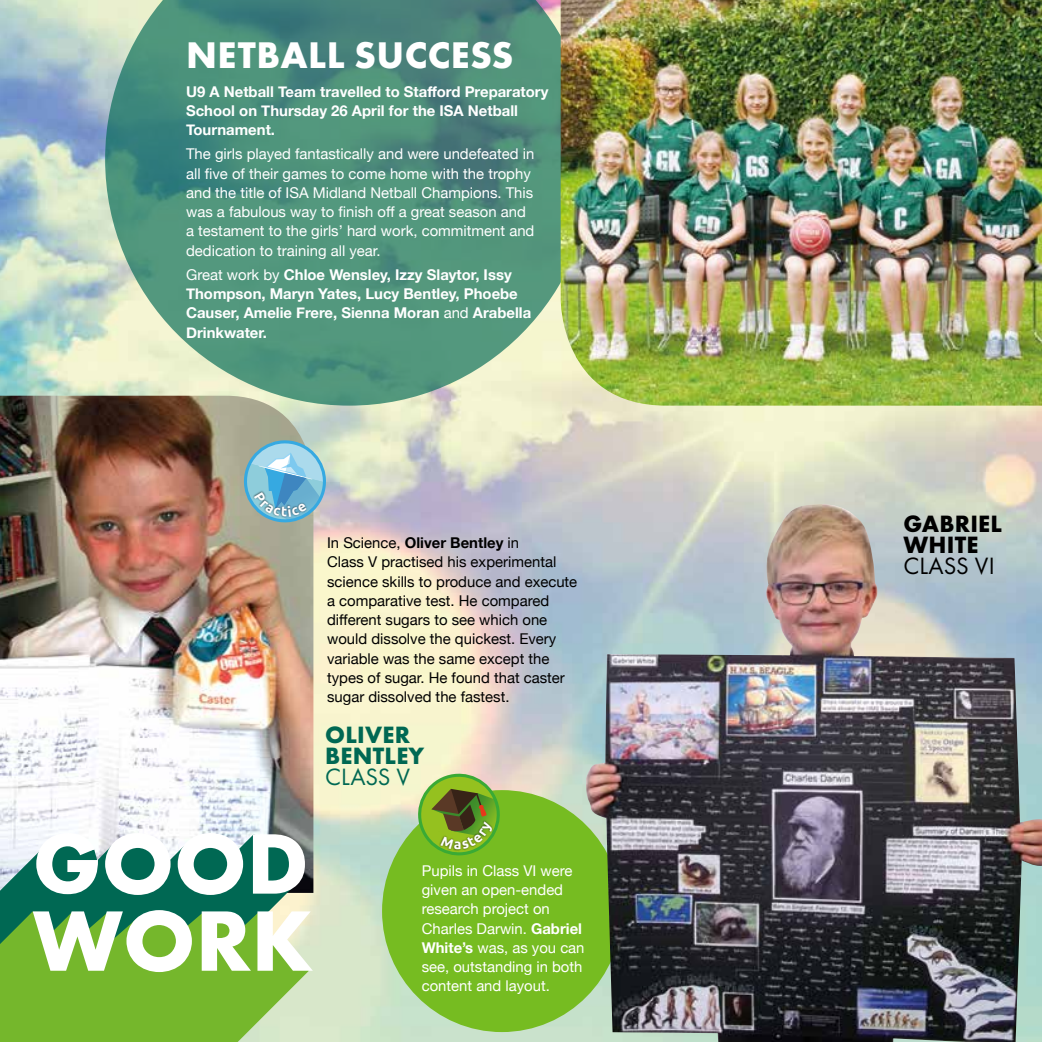
<style>
.page{position:relative;width:1042px;height:1042px;background:#fff}
.page>*{position:absolute;margin:0;border:0;box-sizing:border-box;transform-origin:0 0}
.t1{font:700 88.9px/77.2px "Futura PT";color:#fff}
.t2{font:700 38.5px "Futura PT";letter-spacing:.01em;color:#fff}
.t3{font:700 24.5px/21px "Futura PT";letter-spacing:.01em;color:#006853}
.t4{font:700 24.5px/21px "Futura PT";letter-spacing:.01em;color:#000}
.t5{font:24.5px "Futura PT";letter-spacing:.01em;color:#000}
.t6{font:24.5px "Futura PT";letter-spacing:.005em;color:#006853}
.t7{font:14.88px/19.2px "Helvetica Neue";color:#fff}
.t8{font:14.88px/19.2px "Helvetica Neue";color:#000}
.t9{font:700 14.88px/19.2px "Helvetica Neue";color:#fff}
.s1{font-weight:400}
.s2{font-weight:700}
</style>
<div class="page">
<img style="left:0;top:0;width:1042px;height:1042px">
<svg style="left:105px;top:0;width:456px;height:406px;background:#5f9a85"></svg>
<img style="left:0;top:396px;width:313px;height:497px">
<div style="left:382px;top:790px;width:240px;height:242px;background:#76bc21;border-radius:50%"></div>
<svg style="left:0;top:834px;width:299px;height:77px;background:#338374"></svg>
<svg style="left:0;top:911px;width:309px;height:131px;background:#78b640"></svg>
<img style="left:238px;top:436px;width:93px;height:97px">
<img style="left:585px;top:504px;width:457px;height:538px">
<img style="left:561px;top:0;width:481px;height:406px">
<svg style="left:239px;top:438px;width:89px;height:87px;background:#89b8c7"></svg>
<svg style="left:411px;top:766px;width:103px;height:90px"></svg>
<h2 class="t2" style="left:186px;top:30px;width:329px">NETBALL SUCCESS</h2>
<p class="t9" style="left:186px;top:82px;width:364px">U9 A Netball Team travelled to Stafford Preparatory<br>School on Thursday 26 April for the ISA Netball<br>Tournament.</p>
<p class="t7" style="left:186px;top:145px;width:350px">The girls played fantastically and were undefeated in all five of their games to come home with the trophy and the title of ISA Midland Netball Champions. This was a fabulous way to finish off a great season and a testament to the girls’ hard work, commitment and dedication to training all year.</p>
<p class="t9" style="left:186px;top:265px;width:347px"><span class="s1">Great work by</span> Chloe Wensley, Izzy Slaytor, Issy Thompson, Maryn Yates, Lucy Bentley, Phoebe Causer, Amelie Frere, Sienna Moran <span class="s1">and</span> Arabella Drinkwater.</p>
<p class="t8" style="left:327px;top:534px;width:252px">In Science, <span class="s2">Oliver Bentley</span> in<br>Class V practised his experimental science skills to produce and execute a comparative test. He compared different sugars to see which one would dissolve the quickest. Every variable was the same except the types of sugar. He found that caster sugar dissolved the fastest.</p>
<h3 class="t3" style="left:325px;top:724px;width:101px">OLIVER<br>BENTLEY</h3>
<h3 class="t6" style="left:325px;top:762px;width:86px">CLASS V</h3>
<h1 class="t1" style="left:33px;top:823px;width:282px">GOOD<br>WORK</h1>
<p class="t7" style="left:422px;top:862px;width:164px">Pupils in Class VI were given an open-ended research project on<br>Charles Darwin. <span class="s2">Gabriel<br>White’s</span> was, as you can see, outstanding in both content and layout.</p>
<h3 class="t4" style="left:903px;top:512px;width:100px">GABRIEL<br>WHITE</h3>
<h3 class="t5" style="left:903px;top:551px;width:93px">CLASS VI</h3>
</div>
